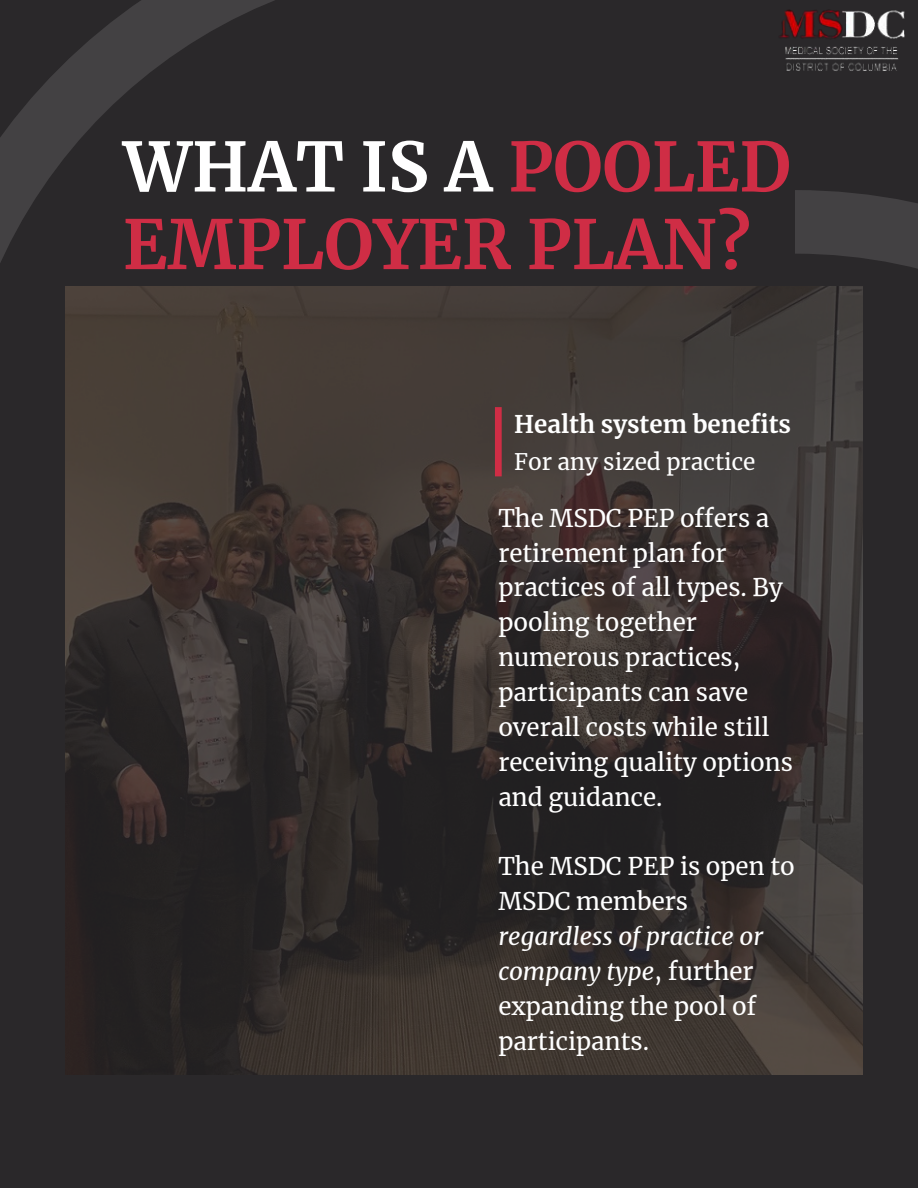
<style>
.page{position:relative;width:918px;height:1188px;background:#2a282a}
.page>*{position:absolute;margin:0;border:0;box-sizing:border-box;transform-origin:0 0}
.t1{font:700 67.8px/77.7px "Merriweather";color:#cf2d45}
.t2{font:24px/34.8px "Merriweather";color:#fff}
.t3{font:700 24px "Merriweather";color:#fff}
.t4{font:22.5px "Merriweather";color:#fff}
.s1{color:#fff}
.s2{font-style:italic}
</style>
<div class="page">
<img style="left:65px;top:287px;width:798px;height:787px">
<svg style="left:0;top:0;width:464px;height:473px"></svg>
<div style="left:495px;top:407px;width:7px;height:69px;background:#cf2d45"></div>
<svg style="left:795px;top:190px;width:123px;height:573px"></svg>
<img style="left:780px;top:10px;width:125px;height:61px">
<p class="t1" style="left:123px;top:129px;width:669px"><span class="s1">WHAT IS A</span> POOLED<br>EMPLOYER PLAN?</p>
<p class="t3" style="left:514px;top:409px;width:278px">Health system benefits</p>
<p class="t4" style="left:514px;top:448px;width:243px">For any sized practice</p>
<p class="t2" style="left:498px;top:501px;width:296px">The MSDC PEP offers a retirement plan for practices of all types. By pooling together numerous practices, participants can save overall costs while still receiving quality options and guidance.</p>
<p class="t2" style="left:498px;top:849px;width:298px">The MSDC PEP is open to<br>MSDC members <span class="s2">regardless of practice or company type</span>, further expanding the pool of participants.</p>
</div>
